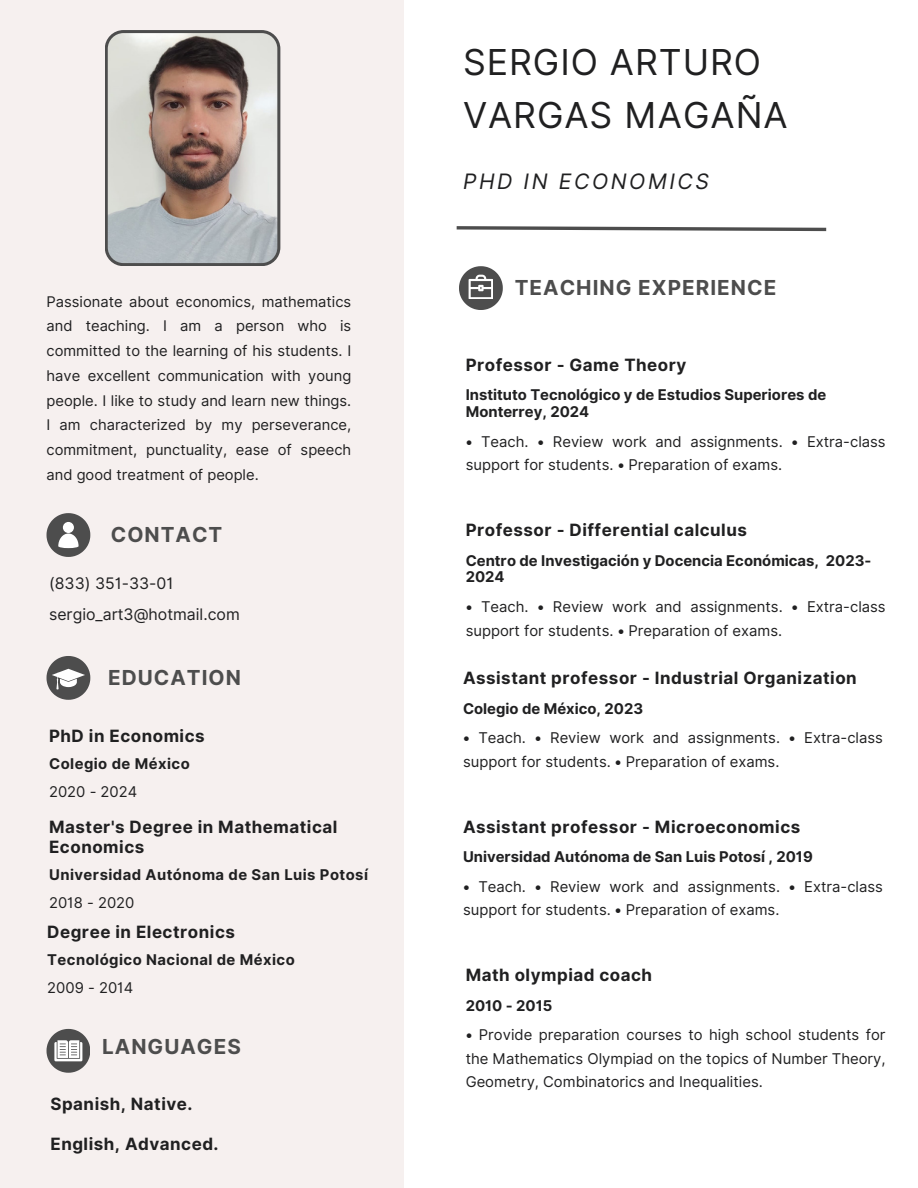
<style>
.page{position:relative;width:918px;height:1188px;background:#fff}
.page>*{position:absolute;margin:0;border:0;box-sizing:border-box;transform-origin:0 0}
.t1{font:35.7px/52.8px "Inter";letter-spacing:.025em;color:#202021}
.t2{font:italic 21.3px "Inter";letter-spacing:.12em;color:#202021}
.t3{font:700 20.7px "Inter";letter-spacing:.05em;color:#4d4d4d}
.t4{font:700 16.95px/20.1px "Inter";letter-spacing:.03em;color:#202021}
.t5{font:15.9px "Inter";color:#202021}
.t6{font:14.85px/23.7px "Inter";color:#202021}
.t7{font:700 14.85px/17px "Inter";color:#202021}
.t8{font:700 14.85px "Inter";letter-spacing:.03em;color:#202021}
.t9{font:14.7px/24.8px "Inter";color:#202021;text-align:justify}
</style>
<div class="page">
<div style="left:0;top:0;width:404px;height:1188px;background:#f6f0ef"></div>
<svg style="left:459px;top:266px;width:43px;height:44px"></svg>
<svg style="left:47px;top:656px;width:43px;height:44px"></svg>
<svg style="left:47px;top:513px;width:43px;height:44px"></svg>
<svg style="left:456px;top:226px;width:371px;height:6px"></svg>
<svg style="left:47px;top:1029px;width:43px;height:43px"></svg>
<svg style="left:105px;top:30px;width:175px;height:236px;background:#ada39e"></svg>
<h5 class="t9" style="left:47px;top:289px;width:306px">Passionate about economics, mathematics and teaching. I am a person who is committed to the learning of his students. I have excellent communication with young people. I like to study and learn new things.<br>I am characterized by my perseverance, commitment, punctuality, ease of speech and good treatment of people.</h5>
<p class="t3" style="left:111px;top:522px;width:113px">CONTACT</p>
<p class="t5" style="left:49px;top:574px;width:126px">(833) 351-33-01</p>
<h4 class="t5" style="left:49px;top:605px;width:192px">sergio_art3@hotmail.com</h4>
<p class="t3" style="left:108px;top:665px;width:134px">EDUCATION</p>
<p class="t4" style="left:49px;top:726px;width:157px">PhD in Economics</p>
<h4 class="t8" style="left:49px;top:755px;width:142px">Colegio de México</h4>
<p class="t6" style="left:49px;top:780px;width:90px">2020 - 2024</p>
<p class="t4" style="left:49px;top:816px;width:290px">Master's Degree in Mathematical<br>Economics</p>
<h4 class="t8" style="left:49px;top:866px;width:320px">Universidad Autónoma de San Luis Potosí</h4>
<p class="t6" style="left:49px;top:891px;width:87px">2018 - 2020</p>
<p class="t4" style="left:47px;top:922px;width:189px">Degree in Electronics</p>
<p class="t8" style="left:47px;top:951px;width:249px">Tecnológico Nacional de México</p>
<p class="t6" style="left:47px;top:976px;width:88px">2009 - 2014</p>
<h4 class="t3" style="left:102px;top:1034px;width:140px">LANGUAGES</h4>
<h1 class="t4" style="left:51px;top:1093px;width:144px">Spanish, Native.</h1>
<h3 class="t4" style="left:51px;top:1134px;width:170px">English, Advanced.</h3>
<p class="t1" style="left:463px;top:36px;width:326px">SERGIO ARTURO<br>VARGAS MAGAÑA</p>
<h4 class="t2" style="left:463px;top:168px;width:248px">PHD IN ECONOMICS</h4>
<p class="t3" style="left:515px;top:275px;width:263px">TEACHING EXPERIENCE</p>
<h5 class="t4" style="left:466px;top:355px;width:222px">Professor - Game Theory</h5>
<h4 class="t7" style="left:466px;top:386px;width:362px">Instituto Tecnológico y de Estudios Superiores de<br>Monterrey, 2024</h4>
<p class="t6" style="left:466px;top:429px;width:421px">• Teach. • Review work and assignments. • Extra-class support for students. • Preparation of exams.</p>
<h5 class="t4" style="left:466px;top:520px;width:283px">Professor - Differential calculus</h5>
<h4 class="t7" style="left:466px;top:552px;width:407px">Centro de Investigación y Docencia Económicas, 2023-<br>2024</h4>
<p class="t6" style="left:466px;top:595px;width:421px">• Teach. • Review work and assignments. • Extra-class support for students. • Preparation of exams.</p>
<h5 class="t4" style="left:463px;top:668px;width:395px">Assistant professor - Industrial Organization</h5>
<p class="t7" style="left:463px;top:700px;width:182px">Colegio de México, 2023</p>
<p class="t6" style="left:463px;top:726px;width:421px">• Teach. • Review work and assignments. • Extra-class support for students. • Preparation of exams.</p>
<p class="t4" style="left:463px;top:817px;width:339px">Assistant professor - Microeconomics</p>
<p class="t7" style="left:463px;top:848px;width:351px">Universidad Autónoma de San Luis Potosí , 2019</p>
<p class="t6" style="left:463px;top:874px;width:421px">• Teach. • Review work and assignments. • Extra-class support for students. • Preparation of exams.</p>
<h5 class="t4" style="left:466px;top:965px;width:188px">Math olympiad coach</h5>
<h4 class="t7" style="left:466px;top:997px;width:88px">2010 - 2015</h4>
<p class="t6" style="left:466px;top:1023px;width:421px;text-align:justify">• Provide preparation courses to high school students for the Mathematics Olympiad on the topics of Number Theory, Geometry, Combinatorics and Inequalities.</p>
</div>
